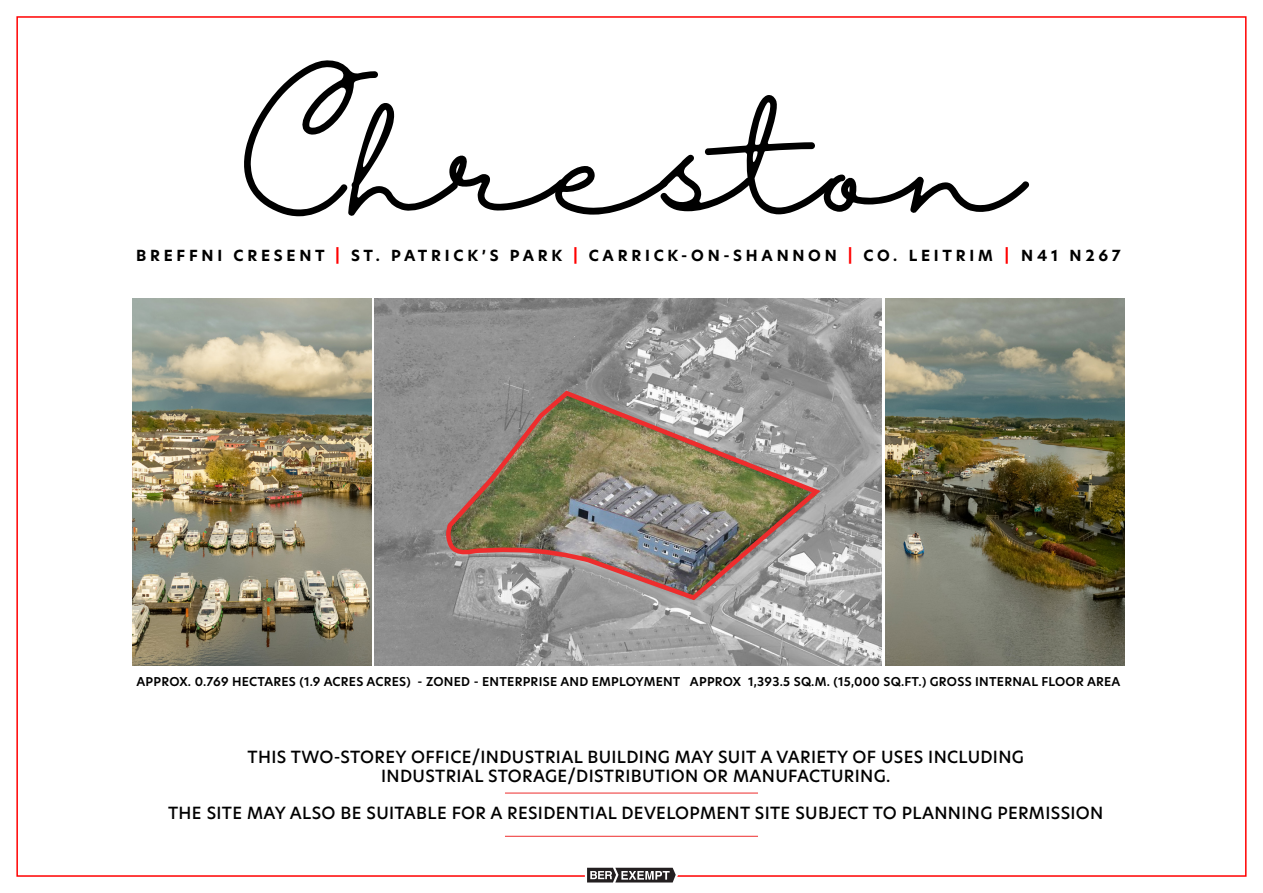
<style>
.page{position:relative;width:1263px;height:893px;background:#fff}
.page>*{position:absolute;margin:0;border:0;box-sizing:border-box;transform-origin:0 0}
.t1{font:129.15px "Halimun";color:#000}
.t2{font:500 16.5px "New Hero";letter-spacing:.02em;color:#000}
.t3{font:700 15px "New Hero";letter-spacing:.25em;color:#000}
.t4{font:600 12px "New Hero";letter-spacing:.02em;color:#000}
.s1{color:#f00}
</style>
<div class="page">
<svg style="left:587px;top:867px;width:91px;height:16px"></svg>
<img style="left:375px;top:299px;width:506px;height:367px">
<img style="left:133px;top:299px;width:238px;height:367px">
<img style="left:886px;top:299px;width:238px;height:367px">
<img style="left:440px;top:388px;width:383px;height:215px">
<hr style="left:505px;top:793px;width:253px;height:1px;background:#ee2d2d">
<hr style="left:505px;top:836px;width:253px;height:1px;background:#ee2d2d">
<p class="t1" style="left:240px;top:94px;width:783px">Chreston</p>
<p class="t3" style="left:136px;top:245px;width:986px">BREFFNI CRESENT <span class="s1">|</span> ST. PATRICK’S PARK <span class="s1">|</span> CARRICK-ON-SHANNON <span class="s1">|</span> CO. LEITRIM <span class="s1">|</span> N41 N267</p>
<p class="t4" style="left:136px;top:673px;width:985px">APPROX. 0.769 HECTARES (1.9 ACRES ACRES) - ZONED - ENTERPRISE AND EMPLOYMENT APPROX 1,393.5 SQ.M. (15,000 SQ.FT.) GROSS INTERNAL FLOOR AREA</p>
<p class="t2" style="left:248px;top:745px;width:778px">THIS TWO-STOREY OFFICE/INDUSTRIAL BUILDING MAY SUIT A VARIETY OF USES INCLUDING</p>
<p class="t2" style="left:381px;top:765px;width:511px">INDUSTRIAL STORAGE/DISTRIBUTION OR MANUFACTURING.</p>
<p class="t2" style="left:168px;top:802px;width:937px">THE SITE MAY ALSO BE SUITABLE FOR A RESIDENTIAL DEVELOPMENT SITE SUBJECT TO PLANNING PERMISSION</p>
</div>
